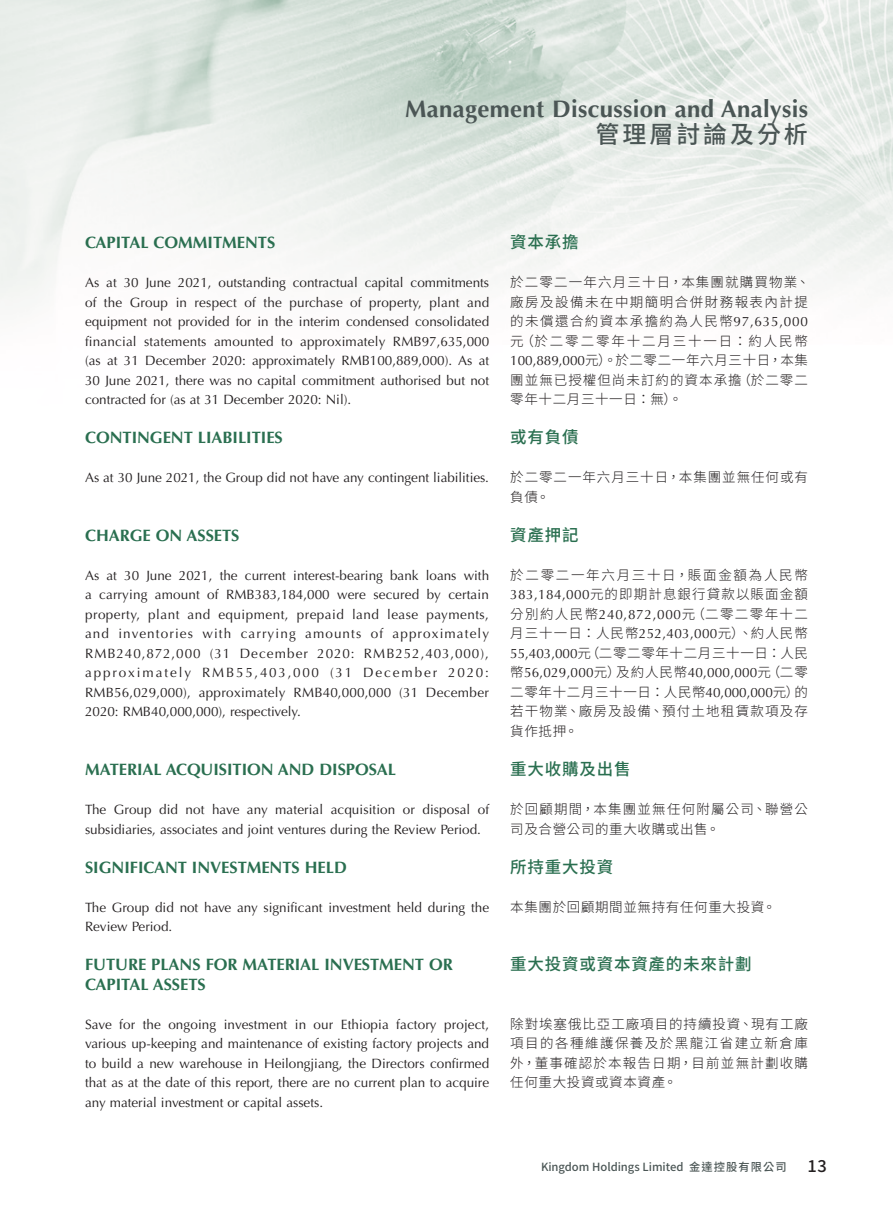
<style>
.page{position:relative;width:893px;height:1212px;background:#fff}
.page>*{position:absolute;margin:0;border:0;box-sizing:border-box;transform-origin:0 0}
.t1{font:700 24px "Optima LT Std";letter-spacing:.015em;color:#4b5655}
.t2{font:500 24px "Source Han Sans TC";letter-spacing:.12em;color:#4b5655}
.Heading_1{font:700 16.5px/19.5px "Optima LT Std";color:#2a6f50}
.C_Heading_1{font:500 16.5px "Source Han Sans TC";letter-spacing:.05em;color:#2a6f50}
.Body_Text{font:13.5px/19.5px "Optima LT Std";color:#231f20;text-align:justify}
.C_Body_Text{font:300 13.5px/19.5px "Source Han Sans TC";letter-spacing:.085em;color:#231f20}
.C_Body_Text-2{font:300 13.5px "Source Han Sans TC";letter-spacing:.05em;color:#231f20}
.t3{font:500 11.25px "Source Han Sans TC";color:#4b5655}
.s1{font-family:"Optima LT Std";font-weight:400}
</style>
<div class="page">
<img style="left:0;top:0;width:893px;height:302px">
<h1 class="t1" style="left:405px;top:95px;width:404px">Management Discussion and Analysis</h1>
<h1 class="t2" style="left:596px;top:121px;width:214px">管理層討論及分析</h1>
<p class="Heading_1" style="left:85px;top:233px;width:192px">CAPITAL COMMITMENTS</p>
<p class="Body_Text" style="left:85px;top:273px;width:406px">As at 30 June 2021, outstanding contractual capital commitments of the Group in respect of the purchase of property, plant and equipment not provided for in the interim condensed consolidated financial statements amounted to approximately RMB97,635,000 (as at 31 December 2020: approximately RMB100,889,000). As at 30 June 2021, there was no capital commitment authorised but not contracted for (as at 31 December 2020: Nil).</p>
<p class="Heading_1" style="left:85px;top:428px;width:199px">CONTINGENT LIABILITIES</p>
<p class="Body_Text" style="left:85px;top:468px;width:405px">As at 30 June 2021, the Group did not have any contingent liabilities.</p>
<p class="Heading_1" style="left:85px;top:526px;width:156px">CHARGE ON ASSETS</p>
<p class="Body_Text" style="left:85px;top:566px;width:406px">As at 30 June 2021, the current interest-bearing bank loans with a carrying amount of RMB383,184,000 were secured by certain property, plant and equipment, prepaid land lease payments, and inventories with carrying amounts of approximately RMB240,872,000 (31 December 2020: RMB252,403,000), approximately RMB55,403,000 (31 December 2020:<br>RMB56,029,000), approximately RMB40,000,000 (31 December 2020: RMB40,000,000), respectively.</p>
<p class="Heading_1" style="left:85px;top:760px;width:313px">MATERIAL ACQUISITION AND DISPOSAL</p>
<p class="Body_Text" style="left:85px;top:800px;width:406px">The Group did not have any material acquisition or disposal of subsidiaries, associates and joint ventures during the Review Period.</p>
<p class="Heading_1" style="left:85px;top:857px;width:263px">SIGNIFICANT INVESTMENTS HELD</p>
<p class="Body_Text" style="left:85px;top:897px;width:406px">The Group did not have any significant investment held during the<br>Review Period.</p>
<p class="Heading_1" style="left:85px;top:955px;width:369px">FUTURE PLANS FOR MATERIAL INVESTMENT OR<br>CAPITAL ASSETS</p>
<p class="Body_Text" style="left:85px;top:1014px;width:406px">Save for the ongoing investment in our Ethiopia factory project, various up-keeping and maintenance of existing factory projects and to build a new warehouse in Heilongjiang, the Directors confirmed that as at the date of this report, there are no current plan to acquire any material investment or capital assets.</p>
<p class="C_Heading_1" style="left:510px;top:233px;width:70px">資本承擔</p>
<p class="C_Body_Text" style="left:510px;top:273px;width:301px">於二零二一年六月三十日，本集團就購買物業、廠房及設備未在中期簡明合併財務報表內計提的未償還合約資本承擔約為人民幣<span class="s1">97,635,000</span>元（於二零二零年十二月三十一日：約人民幣<br><span class="s1">100,889,000</span>元）。於二零二一年六月三十日，本集團並無已授權但尚未訂約的資本承擔（於二零二零年十二月三十一日：無）。</p>
<p class="C_Heading_1" style="left:510px;top:428px;width:70px">或有負債</p>
<p class="C_Body_Text" style="left:510px;top:468px;width:299px">於二零二一年六月三十日，本集團並無任何或有負債。</p>
<p class="C_Heading_1" style="left:510px;top:526px;width:70px">資產押記</p>
<p class="C_Body_Text" style="left:510px;top:565px;width:299px;text-align:justify">於二零二一年六月三十日，賬面金額為人民幣<span class="s1">383,184,000</span>元的即期計息銀行貸款以賬面金額分別約人民幣<span class="s1">240,872,000</span>元（二零二零年十二月三十一日：人民幣<span class="s1">252,403,000</span>元）、約人民幣<span class="s1">55,403,000</span>元（二零二零年十二月三十一日：人民幣<span class="s1">56,029,000</span>元）及約人民幣<span class="s1">40,000,000</span>元（二零二零年十二月三十一日：人民幣<span class="s1">40,000,000</span>元）的若干物業、廠房及設備、預付土地租賃款項及存貨作抵押。</p>
<p class="C_Heading_1" style="left:510px;top:760px;width:122px">重大收購及出售</p>
<p class="C_Body_Text" style="left:510px;top:799px;width:299px">於回顧期間，本集團並無任何附屬公司、聯營公司及合營公司的重大收購或出售。</p>
<p class="C_Heading_1" style="left:510px;top:857px;width:104px">所持重大投資</p>
<p class="C_Body_Text-2" style="left:510px;top:899px;width:267px">本集團於回顧期間並無持有任何重大投資。</p>
<p class="C_Heading_1" style="left:510px;top:955px;width:243px">重大投資或資本資產的未來計劃</p>
<p class="C_Body_Text" style="left:510px;top:1014px;width:299px;text-align:justify">除對埃塞俄比亞工廠項目的持續投資、現有工廠項目的各種維護保養及於黑龍江省建立新倉庫外，董事確認於本報告日期，目前並無計劃收購任何重大投資或資本資產。</p>
<p class="t3" style="left:541px;top:1160px;width:247px">Kingdom Holdings Limited 金達控股有限公司</p>
</div>
